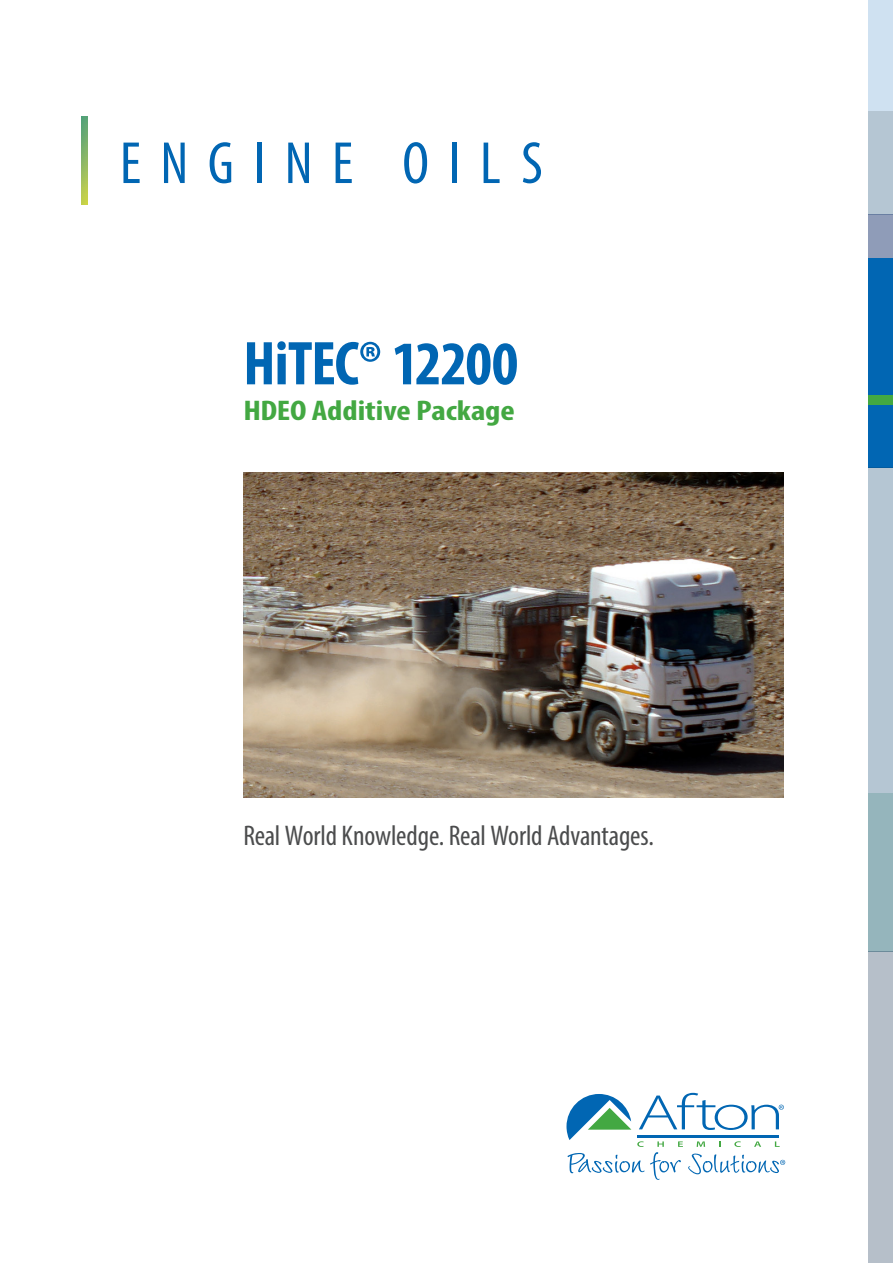
<style>
.page{position:relative;width:893px;height:1263px;background:#fff}
.page>*{position:absolute;margin:0;border:0;box-sizing:border-box;transform-origin:0 0}
.t1{font:700 condensed 62.4px "Myriad Pro";letter-spacing:-.02em;color:#0166b3}
.t2{font:condensed 60px "Myriad Pro";letter-spacing:.325em;color:#0166b3}
.t3{font:condensed 28.5px "Myriad Pro";letter-spacing:-.005em;color:#4b4c4d}
.t4{font:700 condensed 28.5px "Myriad Pro";letter-spacing:-.005em;color:#43a842;scale:1.2 1}
</style>
<div class="page">
<div style="left:868px;top:0;width:25px;height:111px;background:#cfe1f1"></div>
<div style="left:868px;top:111px;width:25px;height:103px;background:#b5c6d3"></div>
<div style="left:868px;top:214px;width:25px;height:44px;background:#8f9cb8"></div>
<div style="left:868px;top:258px;width:25px;height:210px;background:#0166b3"></div>
<div style="left:868px;top:395px;width:25px;height:10px;background:#43a842"></div>
<div style="left:868px;top:468px;width:25px;height:325px;background:#b5c6d3"></div>
<div style="left:868px;top:793px;width:25px;height:158px;background:#95b5bc"></div>
<div style="left:868px;top:951px;width:25px;height:312px;background:#b6bfc9"></div>
<img style="left:81px;top:117px;width:6px;height:87px">
<hr style="left:638px;top:1135px;width:141px;height:3px;background:#0166b3">
<svg style="left:637px;top:1141px;width:7px;height:6px"></svg>
<svg style="left:566px;top:1094px;width:65px;height:46px"></svg>
<svg style="left:639px;top:1093px;width:145px;height:37px"></svg>
<svg style="left:568px;top:1153px;width:76px;height:20px"></svg>
<svg style="left:650px;top:1141px;width:135px;height:39px"></svg>
<img style="left:243px;top:472px;width:540px;height:326px">
<h2 class="t2" style="left:120px;top:127px;width:424px">ENGINE OILS</h2>
<p class="t1" style="left:243px;top:325px;width:276px">HiTEC® 12200</p>
<p class="t4" style="left:243px;top:393px;width:228px">HDEO Additive Package</p>
<p class="t3" style="left:243px;top:818px;width:412px">Real World Knowledge. Real World Advantages.</p>
</div>
